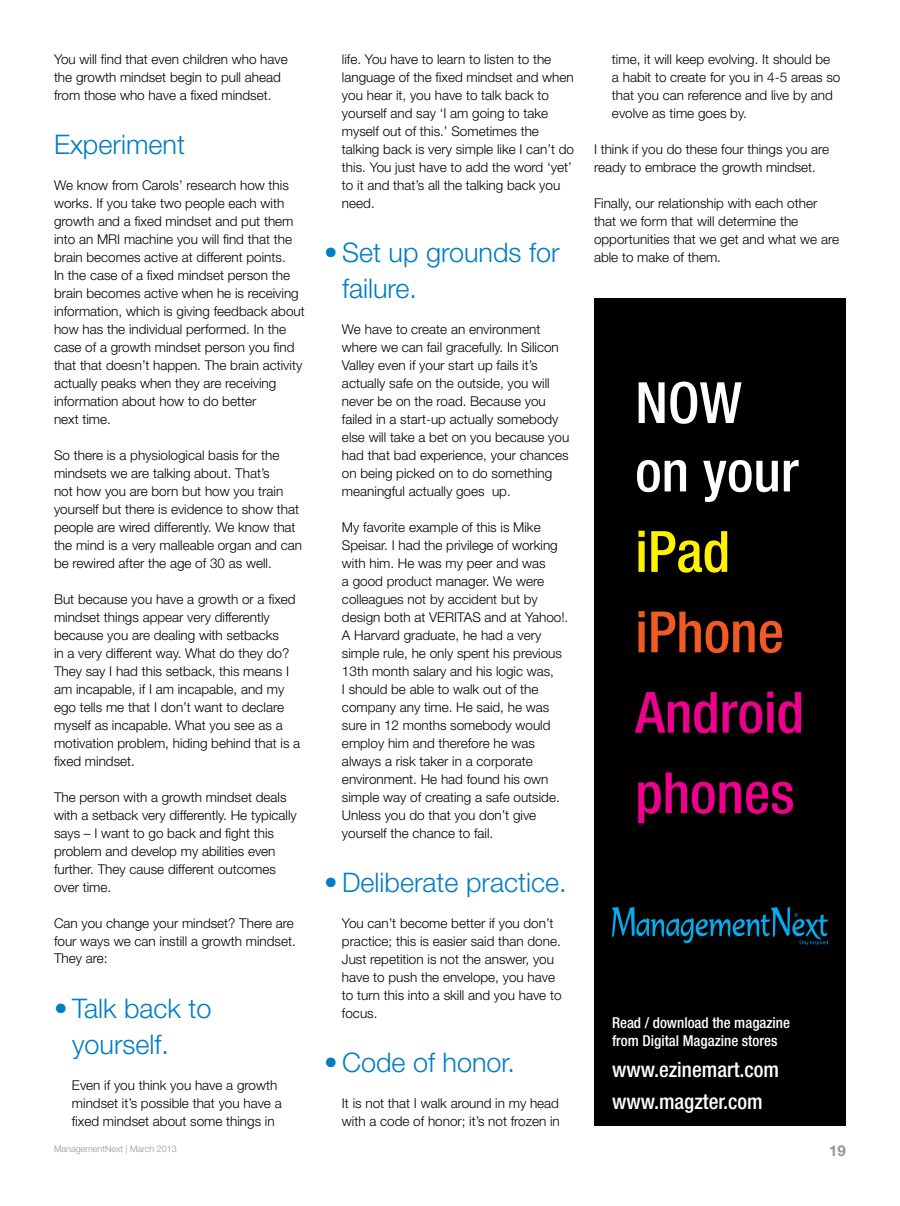
<style>
.page{position:relative;width:900px;height:1206px;background:#fff}
.page>*{position:absolute;margin:0;border:0;box-sizing:border-box;transform-origin:0 0}
.t1{font:500 condensed 57px/80.4px "Helvetica Neue LT Std";color:#ec008c}
.t2{font:500 condensed 57px/68.4px "Helvetica Neue LT Std";color:#fff}
.t3{font:500 condensed 57px "Helvetica Neue LT Std";color:#f15a22}
.t4{font:500 condensed 57px "Helvetica Neue LT Std";color:#fff200}
.t5{font:300 27px/36px "Helvetica Neue LT Std";color:#007dc5}
.t6{font:500 condensed 21px/31.2px "Helvetica Neue LT Std";color:#fff}
.t7{font:500 condensed 15px/18px "Helvetica Neue LT Std";color:#fff}
.t8{font:700 15px "Helvetica Neue LT Std";color:#939598}
.t9{font:300 13.5px/18px "Helvetica Neue LT Std";color:#000}
.t10{font:300 9px "Helvetica Neue LT Std";color:#939598}
</style>
<div class="page">
<div style="left:594px;top:298px;width:252px;height:828px;background:#000"></div>
<svg style="left:612px;top:907px;width:216px;height:38px"></svg>
<p class="t9" style="left:54px;top:50px;width:235px">You will find that even children who have the growth mindset begin to pull ahead from those who have a fixed mindset.</p>
<h2 class="t5" style="left:54px;top:125px;width:133px">Experiment</h2>
<p class="t9" style="left:54px;top:176px;width:252px">We know from Carols’ research how this works. If you take two people each with growth and a fixed mindset and put them into an MRI machine you will find that the brain becomes active at different points.<br>In the case of a fixed mindset person the brain becomes active when he is receiving information, which is giving feedback about how has the individual performed. In the case of a growth mindset person you find that that doesn’t happen. The brain activity actually peaks when they are receiving information about how to do better<br>next time.</p>
<p class="t9" style="left:54px;top:446px;width:250px">So there is a physiological basis for the mindsets we are talking about. That’s<br>not how you are born but how you train yourself but there is evidence to show that people are wired differently. We know that the mind is a very malleable organ and can be rewired after the age of 30 as well.</p>
<p class="t9" style="left:54px;top:589px;width:248px">But because you have a growth or a fixed mindset things appear very differently because you are dealing with setbacks<br>in a very different way. What do they do?<br>They say I had this setback, this means I am incapable, if I am incapable, and my ego tells me that I don’t want to declare myself as incapable. What you see as a motivation problem, hiding behind that is a fixed mindset.</p>
<p class="t9" style="left:54px;top:787px;width:244px">The person with a growth mindset deals with a setback very differently. He typically says – I want to go back and fight this problem and develop my abilities even further. They cause different outcomes over time.</p>
<p class="t9" style="left:54px;top:913px;width:243px">Can you change your mindset? There are four ways we can instill a growth mindset.<br>They are:</p>
<h2 class="t5" style="left:72px;top:989px;width:141px;text-indent:-18px">• Talk back to yourself.</h2>
<p class="t9" style="left:72px;top:1076px;width:211px">Even if you think you have a growth mindset it’s possible that you have a fixed mindset about some things in</p>
<p class="t9" style="left:342px;top:50px;width:234px">life. You have to learn to listen to the language of the fixed mindset and when you hear it, you have to talk back to yourself and say ‘I am going to take myself out of this.’ Sometimes the talking back is very simple like I can’t do this. You just have to add the word ‘yet’ to it and that’s all the talking back you need.</p>
<h2 class="t5" style="left:342px;top:233px;width:219px;text-indent:-18px">• Set up grounds for failure.</h2>
<p class="t9" style="left:342px;top:320px;width:229px">We have to create an environment where we can fail gracefully. In Silicon Valley even if your start up fails it’s actually safe on the outside, you will never be on the road. Because you failed in a start-up actually somebody else will take a bet on you because you had that bad experience, your chances on being picked on to do something meaningful actually goes up.</p>
<p class="t9" style="left:342px;top:518px;width:228px">My favorite example of this is Mike Speisar. I had the privilege of working with him. He was my peer and was<br>a good product manager. We were colleagues not by accident but by design both at VERITAS and at Yahoo!.<br>A Harvard graduate, he had a very simple rule, he only spent his previous 13th month salary and his logic was,<br>I should be able to walk out of the company any time. He said, he was sure in 12 months somebody would employ him and therefore he was always a risk taker in a corporate environment. He had found his own simple way of creating a safe outside.<br>Unless you do that you don’t give yourself the chance to fail.</p>
<h2 class="t5" style="left:324px;top:863px;width:244px">• Deliberate practice.</h2>
<p class="t9" style="left:342px;top:914px;width:221px">You can’t become better if you don’t practice; this is easier said than done.<br>Just repetition is not the answer, you have to push the envelope, you have to turn this into a skill and you have to focus.</p>
<h2 class="t5" style="left:324px;top:1043px;width:193px">• Code of honor.</h2>
<p class="t9" style="left:342px;top:1094px;width:219px">It is not that I walk around in my head with a code of honor; it’s not frozen in</p>
<p class="t9" style="left:612px;top:50px;width:230px">time, it will keep evolving. It should be a habit to create for you in 4-5 areas so that you can reference and live by and evolve as time goes by.</p>
<p class="t9" style="left:594px;top:140px;width:237px">I think if you do these four things you are ready to embrace the growth mindset.</p>
<p class="t9" style="left:594px;top:194px;width:247px">Finally, our relationship with each other that we form that will determine the opportunities that we get and what we are able to make of them.</p>
<h1 class="t2" style="left:635px;top:368px;width:165px">NOW on your</h1>
<h1 class="t4" style="left:635px;top:518px;width:96px">iPad</h1>
<h1 class="t3" style="left:635px;top:598px;width:150px">iPhone</h1>
<h1 class="t1" style="left:635px;top:672px;width:170px">Android phones</h1>
<p class="t7" style="left:612px;top:1014px;width:180px">Read / download the magazine from Digital Magazine stores</p>
<h3 class="t6" style="left:612px;top:1054px;width:169px">www.ezinemart.com www.magzter.com</h3>
<p class="t10" style="left:54px;top:1143px;width:124px">ManagementNext | March 2013</p>
<p class="t8" style="left:829px;top:1142px;width:18px">19</p>
</div>
